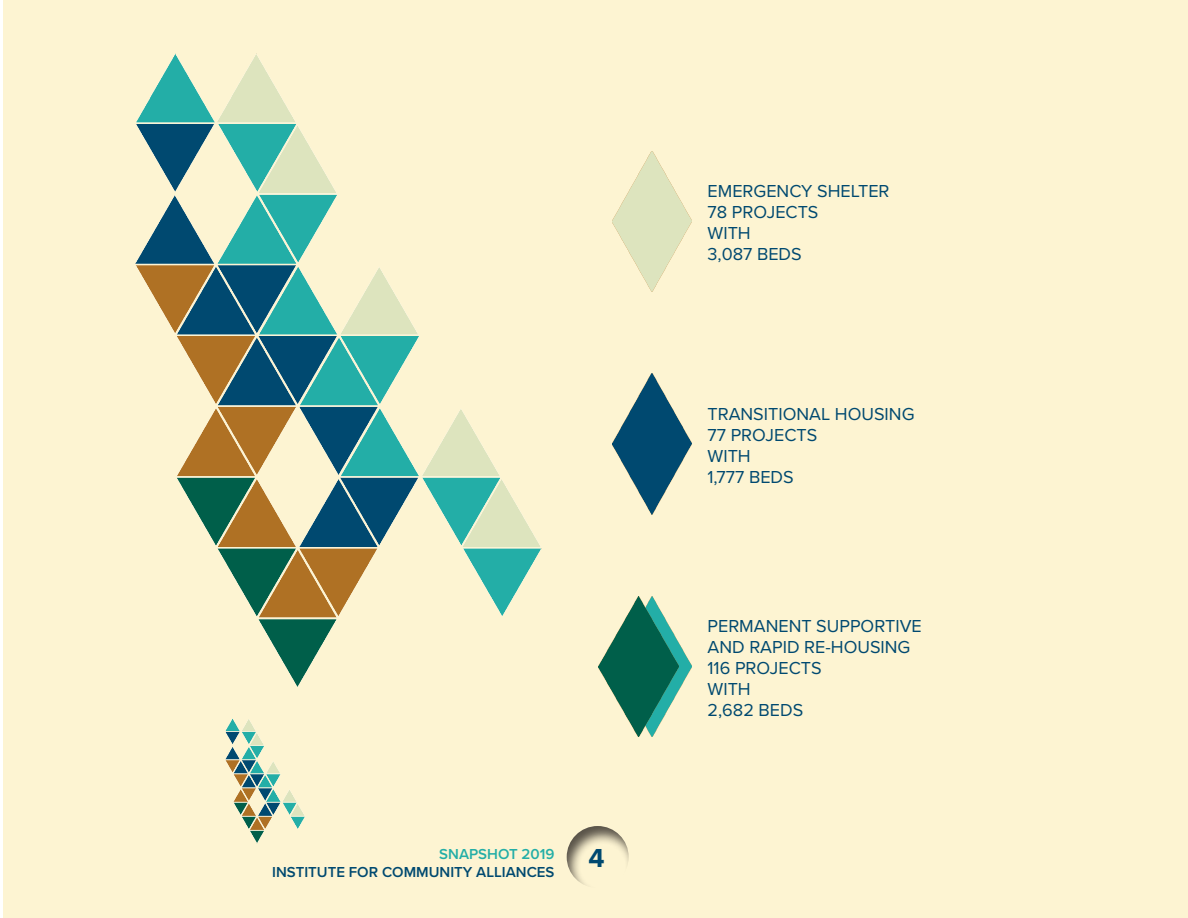
<style>
.page{position:relative;width:1188px;height:918px;background:#fff}
.page>*{position:absolute;margin:0;border:0;box-sizing:border-box;transform-origin:0 0}
.t1{font:700 27px "Proxima Nova";color:#004970}
.t2{font:18px "Proxima Nova";color:#004970}
.t3{font:600 15px "Proxima Nova";color:#004970}
.t4{font:600 15px "Proxima Nova";color:#23aea7}
</style>
<div class="page">
<div style="left:4px;top:0;width:1184px;height:918px;background:#fdf4d2"></div>
<img style="left:135px;top:53px;width:518px;height:821px">
<img style="left:612px;top:151px;width:80px;height:140px">
<img style="left:612px;top:374px;width:80px;height:140px">
<img style="left:678px;top:641px;width:14px;height:51px">
<img style="left:598px;top:596px;width:80px;height:141px">
<p class="t4" style="left:439px;top:843px;width:117px">SNAPSHOT 2019</p>
<p class="t3" style="left:272px;top:861px;width:284px">INSTITUTE FOR COMMUNITY ALLIANCES</p>
<p class="t1" style="left:589px;top:838px;width:18px">4</p>
<p class="t2" style="left:708px;top:177px;width:184px">EMERGENCY SHELTER</p>
<p class="t2" style="left:708px;top:198px;width:113px">78 PROJECTS</p>
<p class="t2" style="left:708px;top:219px;width:45px">WITH</p>
<p class="t2" style="left:708px;top:240px;width:96px">3,087 BEDS</p>
<p class="t2" style="left:708px;top:400px;width:209px">TRANSITIONAL HOUSING</p>
<p class="t2" style="left:708px;top:421px;width:111px">77 PROJECTS</p>
<p class="t2" style="left:708px;top:442px;width:45px">WITH</p>
<p class="t2" style="left:708px;top:463px;width:88px">1,777 BEDS</p>
<p class="t2" style="left:708px;top:612px;width:216px">PERMANENT SUPPORTIVE</p>
<p class="t2" style="left:708px;top:633px;width:204px">AND RAPID RE-HOUSING</p>
<p class="t2" style="left:708px;top:654px;width:116px">116 PROJECTS</p>
<p class="t2" style="left:708px;top:675px;width:45px">WITH</p>
<p class="t2" style="left:708px;top:696px;width:97px">2,682 BEDS</p>
</div>
